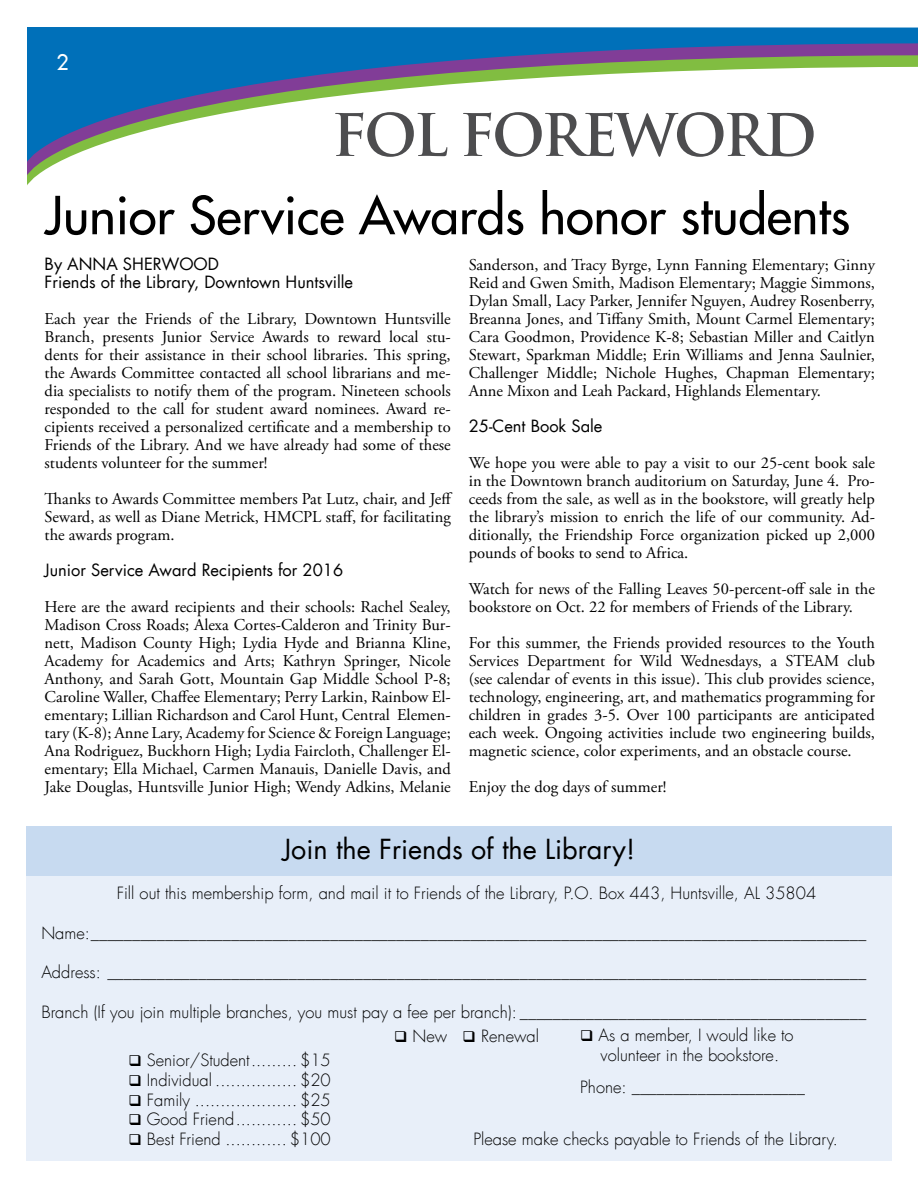
<style>
.page{position:relative;width:918px;height:1188px;background:#fff}
.page>*{position:absolute;margin:0;border:0;box-sizing:border-box;transform-origin:0 0}
.t1{font:700 57px "Trajan Pro";letter-spacing:-.05em;color:#4d4d4f}
.t2{font:51px "Futura LT";color:#000}
.t3{font:27px "Futura LT";color:#000}
.t4{font:21px "Futura LT";color:#fff}
.t5{font:16.5px/18px "Adobe Garamond Pro";color:#000;text-align:justify}
.t6{font:300 16.5px/19.8px "Futura LT";color:#000;text-align:center}
.t7{font:16.5px/18px "Futura LT";color:#000}
</style>
<div class="page">
<svg style="left:27px;top:27px;width:890px;height:135px"></svg>
<svg style="left:917px;top:27px;width:1px;height:40px"></svg>
<div style="left:26px;top:827px;width:866px;height:334px;background:#e8eff9"></div>
<div style="left:26px;top:827px;width:866px;height:49px;background:#c7daf0"></div>
<p class="t4" style="left:57px;top:49px;width:14px">2</p>
<h1 class="t1" style="left:332px;top:100px;width:487px">FOL FOREWORD</h1>
<h2 class="t2" style="left:45px;top:182px;width:807px">Junior Service Awards honor students</h2>
<p class="t7" style="left:45px;top:255px;width:310px">By ANNA SHERWOOD<br>Friends of the Library, Downtown Huntsville</p>
<p class="t5" style="left:45px;top:310px;width:408px">Each year the Friends of the Library, Downtown Huntsville Branch, presents Junior Service Awards to reward local stu&shy;dents for their assistance in their school libraries. This spring, the Awards Committee contacted all school librarians and me&shy;dia specialists to notify them of the program. Nineteen schools responded to the call for student award nominees. Award re&shy;cipients received a personalized certificate and a membership to Friends of the Library. And we have already had some of these students volunteer for the summer!</p>
<p class="t5" style="left:45px;top:490px;width:409px">Thanks to Awards Committee members Pat Lutz, chair, and Jeff Seward, as well as Diane Metrick, HMCPL staff, for facilitating the awards program.</p>
<p class="t7" style="left:45px;top:561px;width:300px">Junior Service Award Recipients for 2016</p>
<p class="t5" style="left:45px;top:598px;width:408px">Here are the award recipients and their schools: Rachel Sealey, Madison Cross Roads; Alexa Cortes-Calderon and Trinity Bur&shy;nett, Madison County High; Lydia Hyde and Brianna Kline, Academy for Academics and Arts; Kathryn Springer, Nicole Anthony, and Sarah Gott, Mountain Gap Middle School P-8; Caroline Waller, Chaffee Elementary; Perry Larkin, Rainbow El&shy;ementary; Lillian Richardson and Carol Hunt, Central Elemen&shy;tary (K-8); Anne Lary, Academy for Science &amp; Foreign Language; Ana Rodriguez, Buckhorn High; Lydia Faircloth, Challenger El&shy;ementary; Ella Michael, Carmen Manauis, Danielle Davis, and Jake Douglas, Huntsville Junior High; Wendy Adkins, Melanie</p>
<p class="t5" style="left:469px;top:256px;width:408px">Sanderson, and Tracy Byrge, Lynn Fanning Elementary; Ginny Reid and Gwen Smith, Madison Elementary; Maggie Simmons, Dylan Small, Lacy Parker, Jennifer Nguyen, Audrey Rosenberry, Breanna Jones, and Tiffany Smith, Mount Carmel Elementary; Cara Goodmon, Providence K-8; Sebastian Miller and Caitlyn Stewart, Sparkman Middle; Erin Williams and Jenna Saulnier, Challenger Middle; Nichole Hughes, Chapman Elementary; Anne Mixon and Leah Packard, Highlands Elementary.</p>
<p class="t7" style="left:469px;top:417px;width:135px">25-Cent Book Sale</p>
<p class="t5" style="left:469px;top:454px;width:408px">We hope you were able to pay a visit to our 25-cent book sale in the Downtown branch auditorium on Saturday, June 4. Pro&shy;ceeds from the sale, as well as in the bookstore, will greatly help the library’s mission to enrich the life of our community. Ad&shy;ditionally, the Friendship Force organization picked up 2,000 pounds of books to send to Africa.</p>
<p class="t5" style="left:469px;top:580px;width:408px">Watch for news of the Falling Leaves 50-percent-off sale in the bookstore on Oct. 22 for members of Friends of the Library.</p>
<p class="t5" style="left:469px;top:634px;width:408px">For this summer, the Friends provided resources to the Youth Services Department for Wild Wednesdays, a STEAM club (see calendar of events in this issue). This club provides science, technology, engineering, art, and mathematics programming for children in grades 3-5. Over 100 participants are anticipated each week. Ongoing activities include two engineering builds, magnetic science, color experiments, and an obstacle course.</p>
<p class="t5" style="left:469px;top:778px;width:199px">Enjoy the dog days of summer!</p>
<h3 class="t3" style="left:283px;top:832px;width:354px">Join the Friends of the Library!</h3>
<p class="t6" style="left:117px;top:884px;width:701px">Fill out this membership form, and mail it to Friends of the Library, P.O. Box 443, Huntsville, AL 35804</p>
<p class="t6" style="left:41px;top:923px;width:827px">Name:______________________________________________________________________________________________</p>
<p class="t6" style="left:41px;top:963px;width:826px">Address: ____________________________________________________________________________________________</p>
<p class="t6" style="left:41px;top:1003px;width:826px">Branch (If you join multiple branches, you must pay a fee per branch): __________________________________________</p>
<p class="t6" style="left:394px;top:1027px;width:146px">❑ New ❑ Renewal</p>
<p class="t6" style="left:128px;top:1051px;width:204px">❑ Senior/Student......... $15</p>
<p class="t6" style="left:128px;top:1070px;width:204px">❑ Individual ................ $20</p>
<p class="t6" style="left:128px;top:1090px;width:204px">❑ Family .................... $25</p>
<p class="t6" style="left:128px;top:1110px;width:204px">❑ Good Friend............ $50</p>
<p class="t6" style="left:128px;top:1130px;width:204px">❑ Best Friend ............ $100</p>
<p class="t6" style="left:473px;top:1130px;width:366px">Please make checks payable to Friends of the Library.</p>
<p class="t6" style="left:580px;top:1026px;width:215px">❑ As a member, I would like to volunteer in the bookstore.</p>
<p class="t6" style="left:580px;top:1077px;width:226px">Phone: _____________________</p>
</div>
